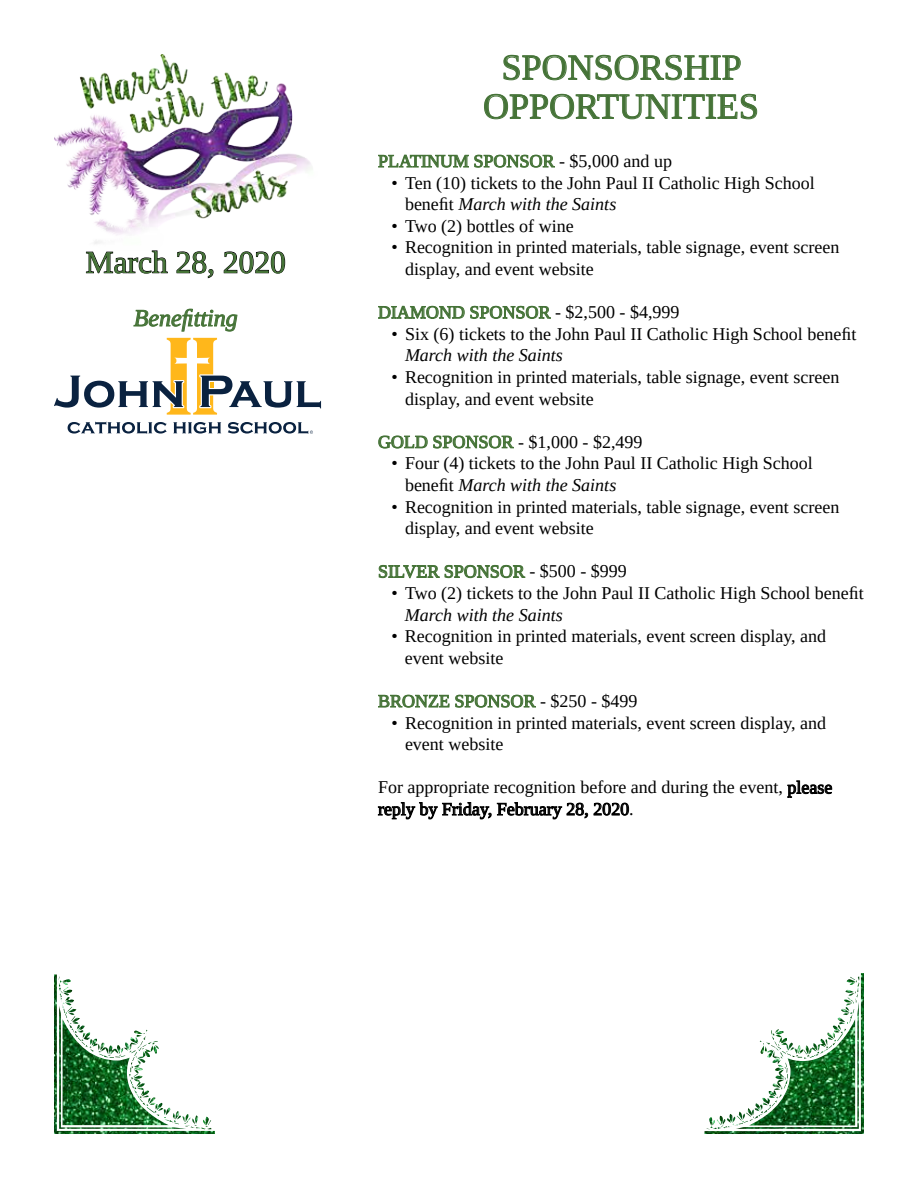
<style>
.page{position:relative;width:918px;height:1188px;background:#fff}
.page>*{position:absolute;margin:0;border:0;box-sizing:border-box;transform-origin:0 0}
.t1{font:36px/39px "Tinos";color:#457337;text-align:center}
.t2{font:31.5px "Tinos";color:#457337}
.t3{font:italic 24px "Tinos";color:#457337}
.t4{font:18px/21.6px "Tinos";color:#000}
.t5{font:18px "Tinos";color:#457337}
.t6{font:italic 18px "Tinos";color:#000}
.s1{color:#000}
.s2{font-style:italic}
.s3{color:#457337}
</style>
<div class="page">
<svg style="left:504px;top:55px;width:237px;height:25px"></svg>
<svg style="left:484px;top:94px;width:273px;height:25px"></svg>
<svg style="left:378px;top:155px;width:177px;height:13px"></svg>
<svg style="left:378px;top:306px;width:173px;height:13px"></svg>
<svg style="left:378px;top:436px;width:136px;height:12px"></svg>
<svg style="left:379px;top:565px;width:146px;height:13px"></svg>
<svg style="left:378px;top:695px;width:71px;height:13px"></svg>
<svg style="left:455px;top:695px;width:81px;height:13px"></svg>
<svg style="left:787px;top:781px;width:45px;height:17px"></svg>
<svg style="left:378px;top:802px;width:113px;height:17px"></svg>
<svg style="left:497px;top:802px;width:91px;height:17px"></svg>
<svg style="left:594px;top:803px;width:35px;height:13px"></svg>
<img style="left:54px;top:975px;width:161px;height:159px">
<img style="left:705px;top:973px;width:159px;height:161px">
<svg style="left:68px;top:422px;width:99px;height:12px"></svg>
<svg style="left:173px;top:422px;width:48px;height:12px"></svg>
<svg style="left:54px;top:338px;width:267px;height:77px"></svg>
<svg style="left:228px;top:422px;width:85px;height:12px"></svg>
<img style="left:54px;top:54px;width:258px;height:190px">
<svg style="left:86px;top:250px;width:82px;height:24px"></svg>
<svg style="left:176px;top:251px;width:38px;height:27px"></svg>
<svg style="left:224px;top:251px;width:61px;height:23px"></svg>
<svg style="left:134px;top:309px;width:103px;height:22px"></svg>
<h2 class="t2" style="left:86px;top:242px;width:202px">March 28, 2020</h2>
<h3 class="t3" style="left:134px;top:302px;width:105px">Benefitting</h3>
<h1 class="t1" style="left:483px;top:48px;width:277px">SPONSORSHIP<br>OPPORTUNITIES</h1>
<p class="t5" style="left:378px;top:149px;width:296px">PLATINUM SPONSOR <span class="s1">- $5,000 and up</span></p>
<p class="t4" style="left:405px;top:172px;width:411px;text-indent:-14px">• Ten (10) tickets to the John Paul II Catholic High School benefit <span class="s2">March with the Saints</span></p>
<p class="t4" style="left:392px;top:215px;width:184px">• Two (2) bottles of wine</p>
<p class="t4" style="left:405px;top:237px;width:436px;text-indent:-14px">• Recognition in printed materials, table signage, event screen display, and event website</p>
<p class="t5" style="left:378px;top:301px;width:303px">DIAMOND SPONSOR <span class="s1">- $2,500 - $4,999</span></p>
<p class="t4" style="left:392px;top:323px;width:466px">• Six (6) tickets to the John Paul II Catholic High School benefit</p>
<p class="t6" style="left:405px;top:344px;width:159px">March with the Saints</p>
<p class="t4" style="left:405px;top:366px;width:436px;text-indent:-14px">• Recognition in printed materials, table signage, event screen display, and event website</p>
<p class="t4" style="left:378px;top:431px;width:266px"><span class="s3">GOLD SPONSOR</span> - $1,000 - $2,499</p>
<p class="t4" style="left:405px;top:453px;width:409px;text-indent:-14px">• Four (4) tickets to the John Paul II Catholic High School benefit <span class="s2">March with the Saints</span></p>
<p class="t4" style="left:405px;top:496px;width:436px;text-indent:-14px">• Recognition in printed materials, table signage, event screen display, and event website</p>
<p class="t5" style="left:378px;top:560px;width:250px">SILVER SPONSOR <span class="s1">- $500 - $999</span></p>
<p class="t4" style="left:392px;top:582px;width:474px">• Two (2) tickets to the John Paul II Catholic High School benefit</p>
<p class="t6" style="left:405px;top:603px;width:159px">March with the Saints</p>
<p class="t4" style="left:405px;top:625px;width:423px;text-indent:-14px">• Recognition in printed materials, event screen display, and event website</p>
<p class="t5" style="left:378px;top:689px;width:261px">BRONZE SPONSOR <span class="s1">- $250 - $499</span></p>
<p class="t4" style="left:405px;top:712px;width:423px;text-indent:-14px">• Recognition in printed materials, event screen display, and event website</p>
<p class="t4" style="left:378px;top:777px;width:456px">For appropriate recognition before and during the event, please reply by Friday, February 28, 2020.</p>
</div>
